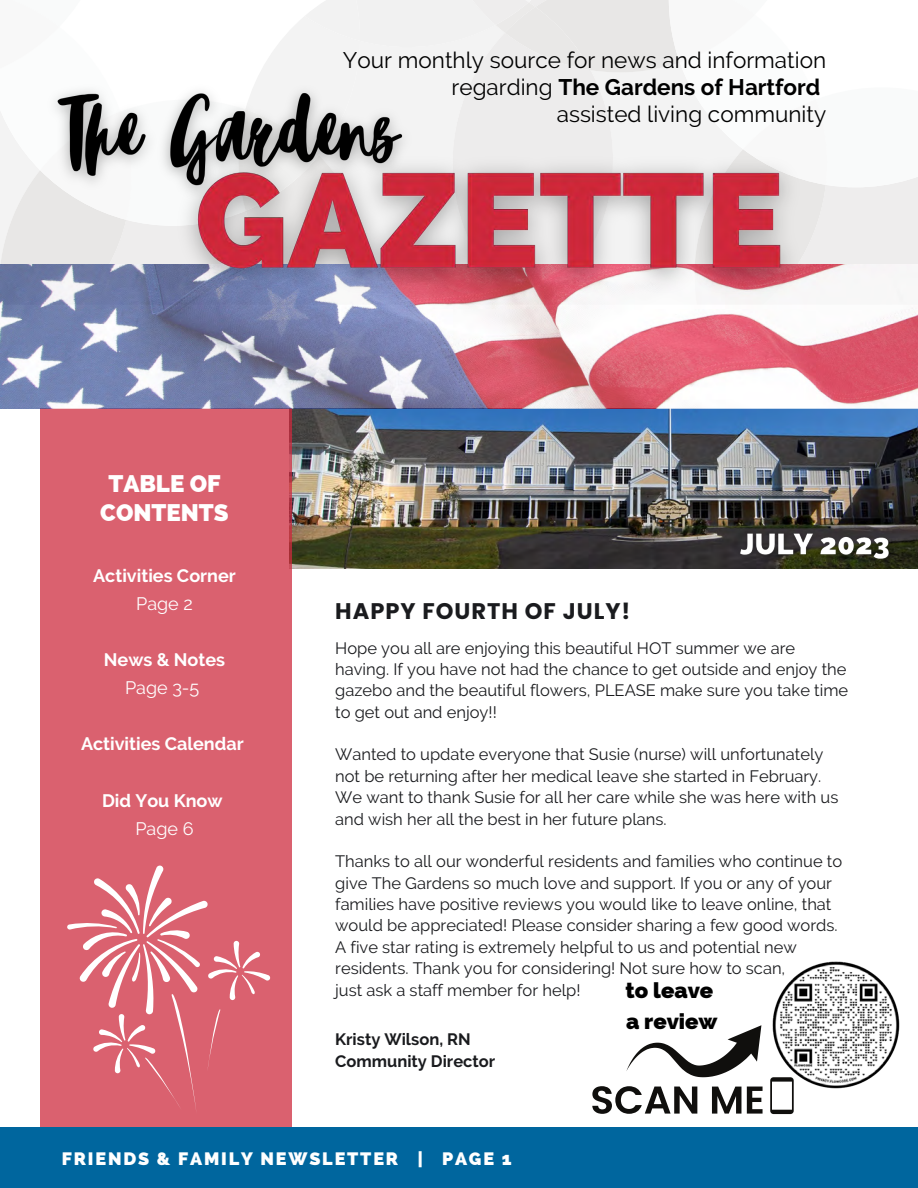
<style>
.page{position:relative;width:918px;height:1188px;background:#fff}
.page>*{position:absolute;margin:0;border:0;box-sizing:border-box;transform-origin:0 0}
.t1{font:800 24px "Raleway";color:#fff}
.t2{font:22.5px/27px "Raleway";color:#000;text-align:right}
.t3{font:700 22.5px "Poppins";letter-spacing:.045em;color:#1a1b1e}
.t4{font:800 21.9px "Raleway";color:#000}
.t5{font:700 18px "Raleway";color:#fff}
.t6{font:800 18px "Raleway";letter-spacing:.1em;color:#fff}
.t7{font:18px "Raleway";color:#fff}
.t8{font:16.5px/21.3px "Raleway";color:#1a1b1e}
.t9{font:700 16.5px "Raleway";color:#1a1b1e}
.s1{font-weight:700}
</style>
<div class="page">
<img style="left:292px;top:408px;width:626px;height:160px">
<div style="left:40px;top:408px;width:252px;height:719px;background:#da616f"></div>
<svg style="left:0;top:0;width:918px;height:264px"></svg>
<img style="left:0;top:264px;width:918px;height:144px">
<div style="left:0;top:1127px;width:918px;height:61px;background:#00669e"></div>
<svg style="left:67px;top:865px;width:204px;height:244px"></svg>
<img style="left:731px;top:520px;width:166px;height:49px">
<img style="left:38px;top:57px;width:384px;height:174px">
<img style="left:161px;top:114px;width:655px;height:223px">
<img style="left:772px;top:961px;width:128px;height:128px">
<svg style="left:592px;top:1086px;width:105px;height:28px"></svg>
<svg style="left:712px;top:1087px;width:29px;height:27px"></svg>
<svg style="left:747px;top:1087px;width:16px;height:27px"></svg>
<svg style="left:770px;top:1077px;width:24px;height:37px"></svg>
<svg style="left:626px;top:1025px;width:135px;height:52px"></svg>
<p class="t2" style="left:343px;top:47px;width:485px">Your monthly source for news and information regarding <span class="s1">The Gardens of Hartford</span></p>
<p class="t2" style="left:557px;top:101px;width:271px">assisted living community</p>
<p class="t1" style="left:108px;top:470px;width:114px">TABLE OF</p>
<p class="t1" style="left:100px;top:498px;width:130px">CONTENTS</p>
<p class="t5" style="left:93px;top:565px;width:144px">Activities Corner</p>
<p class="t7" style="left:136px;top:593px;width:58px">Page 2</p>
<p class="t5" style="left:104px;top:649px;width:123px">News &amp; Notes</p>
<p class="t7" style="left:125px;top:677px;width:76px">Page 3-5</p>
<p class="t5" style="left:81px;top:733px;width:164px">Activities Calendar</p>
<p class="t5" style="left:102px;top:790px;width:122px">Did You Know</p>
<p class="t7" style="left:135px;top:818px;width:60px">Page 6</p>
<p class="t3" style="left:335px;top:595px;width:297px">HAPPY FOURTH OF JULY!</p>
<p class="t8" style="left:335px;top:637px;width:514px">Hope you all are enjoying this beautiful HOT summer we are having. If you have not had the chance to get outside and enjoy the gazebo and the beautiful flowers, PLEASE make sure you take time to get out and enjoy!!</p>
<p class="t8" style="left:335px;top:744px;width:505px">Wanted to update everyone that Susie (nurse) will unfortunately not be returning after her medical leave she started in February.<br>We want to thank Susie for all her care while she was here with us and wish her all the best in her future plans.</p>
<p class="t8" style="left:335px;top:851px;width:509px">Thanks to all our wonderful residents and families who continue to give The Gardens so much love and support. If you or any of your families have positive reviews you would like to leave online, that would be appreciated! Please consider sharing a few good words.<br>A five star rating is extremely helpful to us and potential new residents. Thank you for considering! Not sure how to scan,</p>
<p class="t8" style="left:335px;top:979px;width:247px">just ask a staff member for help!</p>
<p class="t4" style="left:625px;top:978px;width:89px">to leave</p>
<p class="t4" style="left:626px;top:1008px;width:93px">a review</p>
<p class="t9" style="left:335px;top:1030px;width:137px">Kristy Wilson, RN</p>
<p class="t9" style="left:335px;top:1051px;width:162px">Community Director</p>
<p class="t6" style="left:62px;top:1148px;width:451px">FRIENDS &amp; FAMILY NEWSLETTER | PAGE 1</p>
</div>
